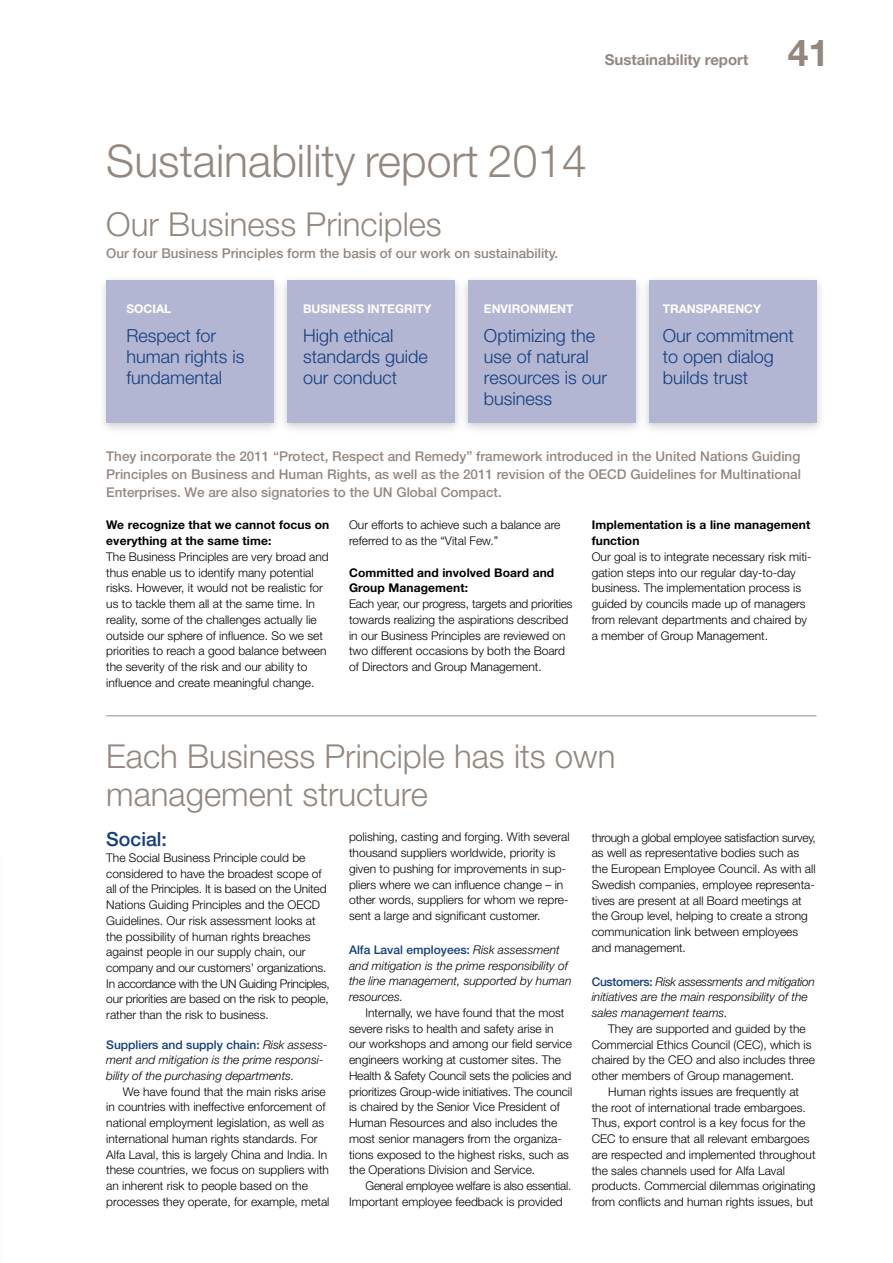
<style>
.page{position:relative;width:893px;height:1263px;background:#fff}
.page>*{position:absolute;margin:0;border:0;box-sizing:border-box;transform-origin:0 0}
.t1{font:300 45px "Helvetica Neue LT Std";color:#94877e}
.t2{font:700 37.2px "Helvetica Neue LT Std";color:#94877e}
.t3{font:300 33px/37.5px "Helvetica Neue LT Std";color:#94877e}
.t4{font:500 19.5px "Helvetica Neue LT Std";color:#133d7d}
.t5{font:300 18px/21px "Helvetica Neue LT Std";color:#133d7d}
.t6{font:700 15px "Helvetica Neue LT Std";color:#94877e}
.t7{font:500 13.5px/18px "Helvetica Neue LT Std";color:#94877e;text-align:justify}
.t8{font:300 12px/15.8px "Helvetica Neue LT Std";color:#000}
.t9{font:italic 300 12px/15.8px "Helvetica Neue LT Std";color:#000}
.t10{font:700 12px/15.8px "Helvetica Neue LT Std";letter-spacing:.01em;color:#000}
.t11{font:300 12px/15.8px "Helvetica Neue LT Std";letter-spacing:-.02em;color:#000}
.t12{font:700 12px "Helvetica Neue LT Std";color:#fff}
.s1{font-weight:500;font-style:normal;color:#133d7d}
</style>
<div class="page">
<div style="left:97px;top:274px;width:186px;height:160px;background:#000;opacity:.2"></div>
<div style="left:106px;top:281px;width:168px;height:142px;background:#b3b6d2"></div>
<div style="left:278px;top:274px;width:186px;height:160px;background:#000;opacity:.2"></div>
<div style="left:287px;top:281px;width:168px;height:142px;background:#b3b6d2"></div>
<div style="left:459px;top:274px;width:186px;height:160px;background:#000;opacity:.2"></div>
<div style="left:468px;top:281px;width:168px;height:142px;background:#b3b6d2"></div>
<div style="left:640px;top:274px;width:185px;height:160px;background:#000;opacity:.2"></div>
<div style="left:649px;top:281px;width:167px;height:142px;background:#b3b6d2"></div>
<hr style="left:106px;top:715px;width:710px;height:1px;background:#94877e">
<p class="t6" style="left:605px;top:50px;width:145px">Sustainability report</p>
<h1 class="t1" style="left:106px;top:133px;width:482px">Sustainability report 2014</h1>
<h3 class="t3" style="left:106px;top:205px;width:337px">Our Business Principles</h3>
<p class="t7" style="left:106px;top:244px;width:453px">Our four Business Principles form the basis of our work on sustainability.</p>
<h2 class="t2" style="left:788px;top:30px;width:43px">41</h2>
<p class="t12" style="left:126px;top:301px;width:46px">SOCIAL</p>
<h3 class="t5" style="left:126px;top:325px;width:119px">Respect for human rights is fundamental</h3>
<p class="t12" style="left:303px;top:301px;width:130px">BUSINESS INTEGRITY</p>
<h3 class="t5" style="left:303px;top:325px;width:126px">High ethical standards guide our conduct</h3>
<p class="t12" style="left:484px;top:301px;width:91px">ENVIRONMENT</p>
<h3 class="t5" style="left:484px;top:325px;width:125px">Optimizing the use of natural resources is our business</h3>
<p class="t12" style="left:663px;top:301px;width:100px">TRANSPARENCY</p>
<h3 class="t5" style="left:663px;top:325px;width:133px">Our commitment to open dialog builds trust</h3>
<p class="t7" style="left:106px;top:447px;width:696px">They incorporate the 2011 “Protect, Respect and Remedy” framework introduced in the United Nations Guiding Principles on Business and Human Rights, as well as the 2011 revision of the OECD Guidelines for Multinational Enterprises. We are also signatories to the UN Global Compact.</p>
<p class="t10" style="left:106px;top:517px;width:225px">We recognize that we cannot focus on everything at the same time:</p>
<p class="t8" style="left:106px;top:548px;width:224px">The Business Principles are very broad and thus enable us to identify many potential risks. However, it would not be realistic for us to tackle them all at the same time. In reality, some of the challenges actually lie outside our sphere of influence. So we set priorities to reach a good balance between the severity of the risk and our ability to influence and create meaningful change.</p>
<p class="t8" style="left:349px;top:517px;width:213px">Our efforts to achieve such a balance are referred to as the “Vital Few.”</p>
<p class="t10" style="left:349px;top:564px;width:207px">Committed and involved Board and<br>Group Management:</p>
<p class="t8" style="left:349px;top:596px;width:225px">Each year, our progress, targets and priorities towards realizing the aspirations described in our Business Principles are reviewed on two different occasions by both the Board of Directors and Group Management.</p>
<p class="t10" style="left:592px;top:517px;width:220px">Implementation is a line management function</p>
<p class="t8" style="left:592px;top:548px;width:221px">Our goal is to integrate necessary risk miti&shy;gation steps into our regular day-to-day business. The implementation process is guided by councils made up of managers from relevant departments and chaired by a member of Group Management.</p>
<h3 class="t3" style="left:106px;top:737px;width:511px">Each Business Principle has its own management structure</h3>
<h3 class="t4" style="left:106px;top:827px;width:62px">Social:</h3>
<p class="t8" style="left:106px;top:849px;width:225px">The Social Business Principle could be considered to have the broadest scope of all of the Principles. It is based on the United Nations Guiding Principles and the OECD Guidelines. Our risk assessment looks at the possibility of human rights breaches against people in our supply chain, our company and our customers’ organizations.<br>In accordance with the UN Guiding Principles, our priorities are based on the risk to people, rather than the risk to business.</p>
<p class="t9" style="left:106px;top:1036px;width:223px"><span class="s1">Suppliers and supply chain:</span> Risk assess&shy;ment and mitigation is the prime responsi&shy;bility of the purchasing departments.</p>
<p class="t8" style="left:106px;top:1083px;width:225px;text-indent:16px">We have found that the main risks arise in countries with ineffective enforcement of national employment legislation, as well as international human rights standards. For Alfa Laval, this is largely China and India. In these countries, we focus on suppliers with an inherent risk to people based on the processes they operate, for example, metal</p>
<p class="t8" style="left:349px;top:829px;width:222px">polishing, casting and forging. With several thousand suppliers worldwide, priority is given to pushing for improvements in sup&shy;pliers where we can influence change – in other words, suppliers for whom we repre&shy;sent a large and significant customer.</p>
<p class="t9" style="left:349px;top:941px;width:224px"><span class="s1">Alfa Laval employees:</span> Risk assessment and mitigation is the prime responsibility of the line management, supported by human resources.</p>
<p class="t8" style="left:349px;top:1004px;width:225px;text-indent:16px">Internally, we have found that the most severe risks to health and safety arise in our workshops and among our field service engineers working at customer sites. The Health &amp; Safety Council sets the policies and prioritizes Group-wide initiatives. The council is chaired by the Senior Vice President of Human Resources and also includes the most senior managers from the organiza&shy;tions exposed to the highest risks, such as the Operations Division and Service.</p>
<p class="t11" style="left:349px;top:1178px;width:224px;text-indent:17px">General employee welfare is also essential.<br>Important employee feedback is provided</p>
<p class="t8" style="left:592px;top:829px;width:226px">through a global employee satisfaction survey, as well as representative bodies such as the European Employee Council. As with all Swedish companies, employee representa&shy;tives are present at all Board meetings at the Group level, helping to create a strong communication link between employees and management.</p>
<p class="t9" style="left:592px;top:973px;width:225px"><span class="s1">Customers:</span> Risk assessments and mitigation initiatives are the main responsibility of the sales management teams.</p>
<p class="t8" style="left:592px;top:1020px;width:225px;text-indent:16px">They are supported and guided by the Commercial Ethics Council (CEC), which is chaired by the CEO and also includes three other members of Group management.</p>
<p class="t8" style="left:592px;top:1083px;width:225px;text-indent:16px">Human rights issues are frequently at the root of international trade embargoes.<br>Thus, export control is a key focus for the CEC to ensure that all relevant embargoes are respected and implemented throughout the sales channels used for Alfa Laval products. Commercial dilemmas originating from conflicts and human rights issues, but</p>
</div>
